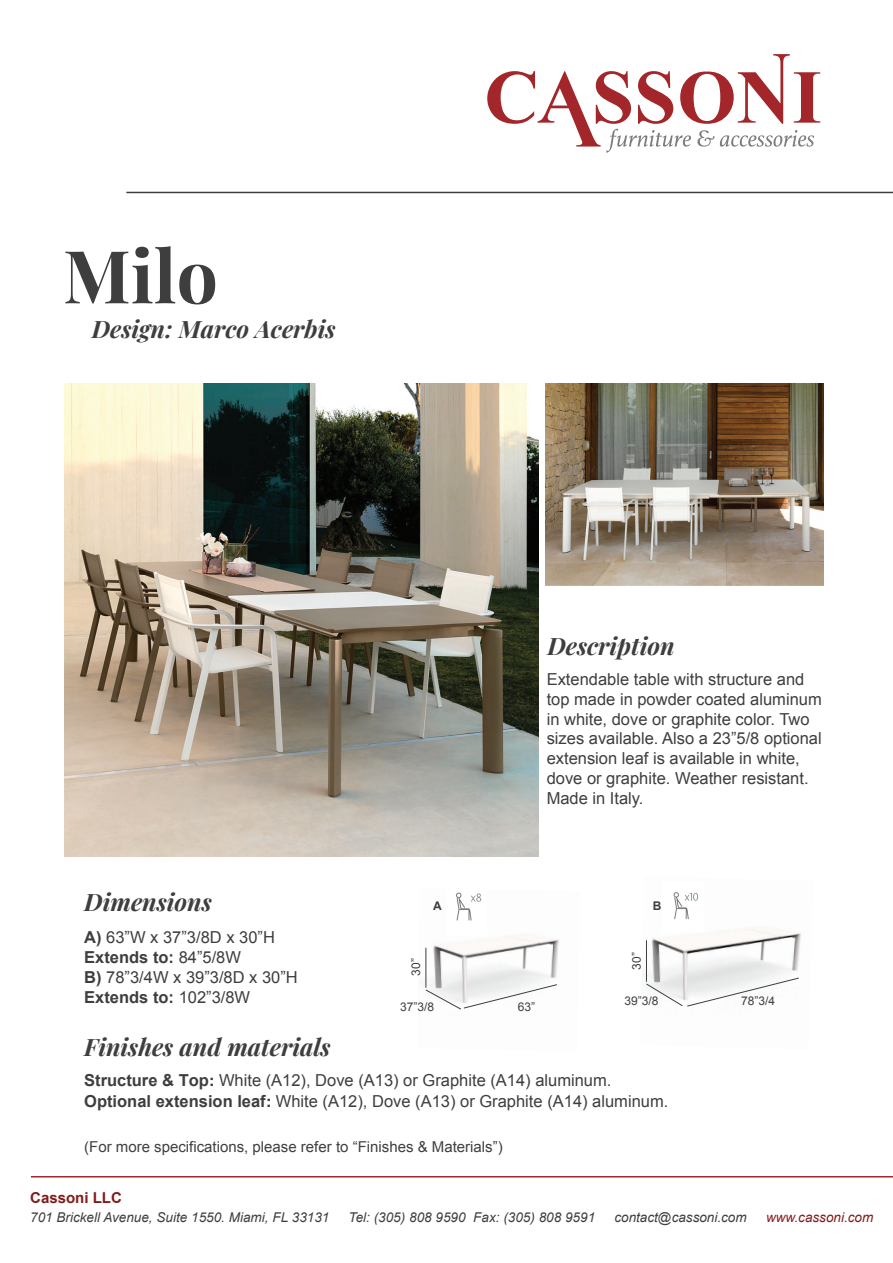
<style>
.page{position:relative;width:893px;height:1263px;background:#fff}
.page>*{position:absolute;margin:0;border:0;box-sizing:border-box;transform-origin:0 0}
.t1{font:700 73.2px "Playfair Display";color:#3e3e3f}
.t2{font:italic 700 24px "Playfair Display";color:#3e3e3f}
.t3{font:16.5px/19.8px "Arial";color:#3e3e3f}
.t4{font:15px "Arial";color:#413f41}
.t5{font:700 15px "Arial";color:#801d1a}
.t6{font:italic 13.5px "Arial";color:#3e3e3f}
.t7{font:italic 13.5px "Arial";color:#801d1a}
.t8{font:12px "Arial";color:#3e3e3f}
.t9{font:700 12px "Arial";color:#3e3e3f}
.s1{font-weight:700}
.s2{font-family:"Helvetica";font-weight:700}
</style>
<div class="page">
<img style="left:425px;top:935px;width:134px;height:49px">
<img style="left:645px;top:928px;width:156px;height:49px">
<hr style="left:31px;top:1176px;width:862px;height:1px;background:#a3272a">
<hr style="left:126px;top:192px;width:767px;height:1px;background:#3e3e3f">
<svg style="left:487px;top:54px;width:333px;height:99px"></svg>
<hr style="left:425px;top:948px;width:1px;height:40px;background:#3e3e3f">
<svg style="left:425px;top:984px;width:132px;height:26px"></svg>
<hr style="left:646px;top:940px;width:1px;height:42px;background:#3e3e3f">
<svg style="left:645px;top:977px;width:154px;height:30px"></svg>
<img style="left:64px;top:383px;width:474px;height:474px">
<img style="left:545px;top:383px;width:279px;height:203px">
<img style="left:663px;top:892px;width:41px;height:40px">
<img style="left:456px;top:892px;width:26px;height:29px">
<h1 class="t1" style="left:63px;top:218px;width:157px">Milo</h1>
<h2 class="t2" style="left:92px;top:310px;width:245px">Design: Marco Acerbis</h2>
<h2 class="t2" style="left:84px;top:883px;width:129px">Dimensions</h2>
<p class="t3" style="left:84px;top:928px;width:215px"><span class="s1">A)</span> 63”W x 37”3/8D x 30”H<br><span class="s1">Extends to:</span> 84”5/8W<br><span class="s1">B)</span> 78”3/4W x 39”3/8D x 30”H<br><span class="s1">Extends to:</span> 102”3/8W</p>
<h2 class="t2" style="left:84px;top:1027px;width:248px">Finishes and materials</h2>
<h2 class="t2" style="left:547px;top:627px;width:129px">Description</h2>
<p class="t3" style="left:547px;top:669px;width:277px">Extendable table with structure and top made in powder coated aluminum in white, dove or graphite color. Two sizes available. Also a 23”5/8 optional extension leaf is available in white, dove or graphite. Weather resistant.<br>Made in Italy.</p>
<p class="t9" style="left:433px;top:898px;width:10px">A</p>
<p class="t9" style="left:653px;top:898px;width:10px">B</p>
<p class="t8" style="left:408px;top:975px;width:19px;rotate:-90deg">30”</p>
<p class="t8" style="left:400px;top:999px;width:36px">37”3/8</p>
<p class="t8" style="left:518px;top:999px;width:19px">63”</p>
<p class="t8" style="left:629px;top:969px;width:19px;rotate:-90deg">30”</p>
<p class="t8" style="left:624px;top:993px;width:36px">39”3/8</p>
<p class="t8" style="left:741px;top:993px;width:36px">78”3/4</p>
<p class="t3" style="left:84px;top:1070px;width:586px;line-height:21px"><span class="s1">Structure &amp; Top</span><span class="s2">:</span> White (A12), Dove (A13) or Graphite (A14) aluminum.<br><span class="s1">Optional extension leaf</span><span class="s2">:</span> White (A12), Dove (A13) or Graphite (A14) aluminum.</p>
<p class="t4" style="left:84px;top:1137px;width:420px">(For more specifications, please refer to “Finishes &amp; Materials”)</p>
<p class="t5" style="left:30px;top:1187px;width:93px">Cassoni LLC</p>
<p class="t6" style="left:30px;top:1209px;width:301px">701 Brickell Avenue, Suite 1550. Miami, FL 33131</p>
<p class="t6" style="left:349px;top:1209px;width:248px">Tel: (305) 808 9590 Fax: (305) 808 9591</p>
<p class="t6" style="left:614px;top:1209px;width:134px">contact@cassoni.com</p>
<p class="t7" style="left:766px;top:1209px;width:109px">www.cassoni.com</p>
</div>
